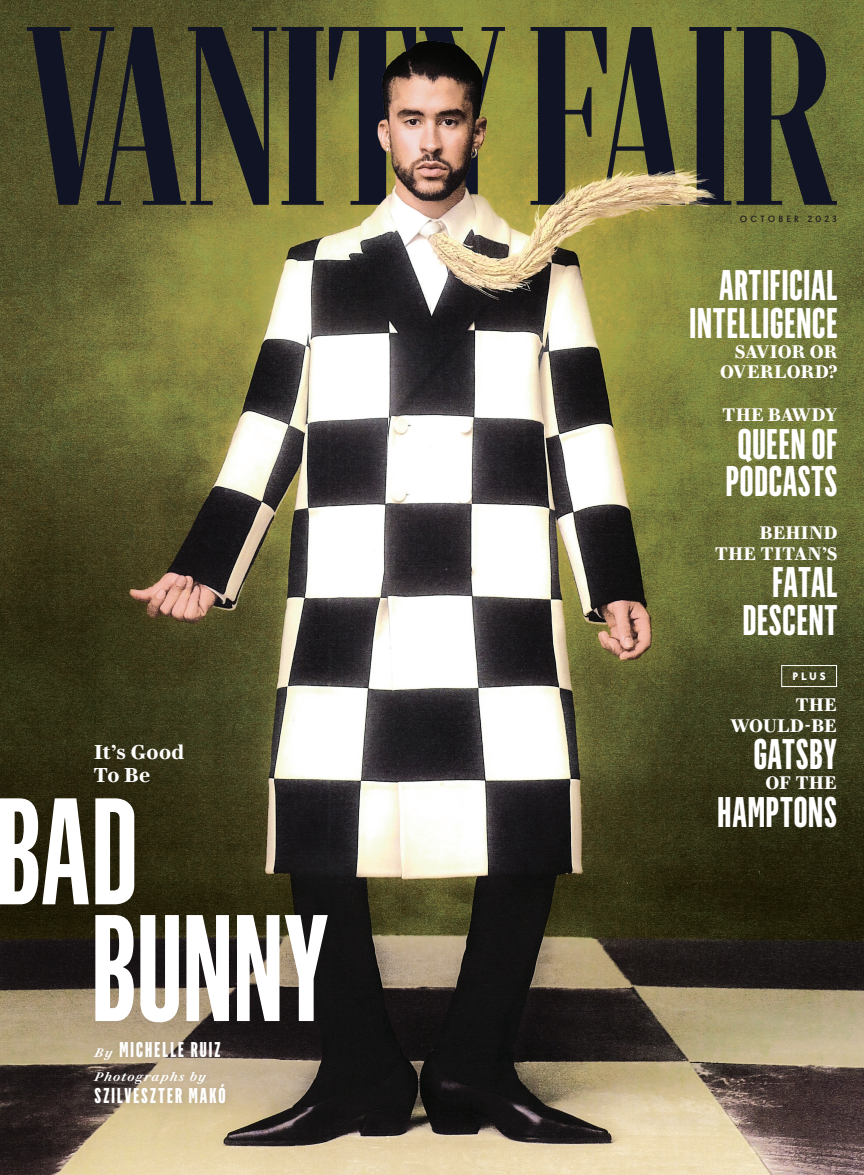
<style>
.page{position:relative;width:864px;height:1175px;background:#fff}
.page>*{position:absolute;margin:0;border:0;box-sizing:border-box;transform-origin:0 0}
.t1{font:600 148.65px "Flama Ultracondensed";color:#fff}
.t2{font:700 42px/37.5px "Flama Ultracondensed";letter-spacing:.02em;color:#fff;text-align:right}
.t3{font:800 21px "Flama Ultracondensed";letter-spacing:.1em;color:#fff}
.t4{font:700 19.5px/22.6px "VF Didot 7";letter-spacing:.02em;color:#fff}
.t5{font:700 17.55px/20.2px "VF Didot 7";letter-spacing:.01em;color:#fff;text-align:right}
.t6{font:italic 600 12px "VF Didot 7";letter-spacing:.1em;color:#fff}
.t7{font:700 10.65px "VF Sans";color:#fff}
.t8{font:500 9px "VF Sans";letter-spacing:.34em;color:#231f20}
.s1{font-family:"VF Didot 7";font-weight:600;font-style:italic;font-size:12px}
</style>
<div class="page">
<img style="left:0;top:235px;width:864px;height:939px">
<div style="left:88px;top:1065px;width:147px;height:47px;background:#231f20;opacity:.15"></div>
<div style="left:88px;top:1034px;width:141px;height:34px;background:#231f20;opacity:.15"></div>
<div style="left:781px;top:665px;width:56px;height:22px;border:1px solid #fff"></div>
<img style="left:0;top:0;width:864px;height:235px">
<p class="t4" style="left:93px;top:739px;width:92px">It’s Good<br>To Be</p>
<p class="t1" style="left:-4px;top:760px;width:143px">BAD</p>
<p class="t1" style="left:91px;top:877px;width:239px">BUNNY</p>
<p class="t3" style="left:95px;top:1036px;width:127px"><span class="s1">By</span> MICHELLE RUIZ</p>
<p class="t6" style="left:95px;top:1067px;width:113px">Photographs by</p>
<p class="t3" style="left:95px;top:1082px;width:133px">SZILVESZTER MAKÓ</p>
<p class="t8" style="left:740px;top:213px;width:99px">OCTOBER 2023</p>
<p class="t2" style="left:690px;top:265px;width:150px">ARTIFICIAL<br>INTELLIGENCE</p>
<p class="t5" style="left:720px;top:340px;width:119px">SAVIOR OR<br>OVERLORD?</p>
<p class="t5" style="left:722px;top:403px;width:117px">THE BAWDY</p>
<p class="t2" style="left:726px;top:424px;width:113px;text-align:left">QUEEN OF<br>PODCASTS</p>
<p class="t5" style="left:715px;top:521px;width:124px">BEHIND<br>THE TITAN’S</p>
<p class="t2" style="left:743px;top:562px;width:96px">FATAL<br>DESCENT</p>
<p class="t7" style="left:792px;top:669px;width:35px">PLUS</p>
<p class="t5" style="left:730px;top:693px;width:108px">THE<br>WOULD-BE</p>
<p class="t2" style="left:754px;top:734px;width:85px">GATSBY</p>
<p class="t5" style="left:765px;top:771px;width:73px">OF THE</p>
<p class="t2" style="left:718px;top:792px;width:121px">HAMPTONS</p>
</div>
